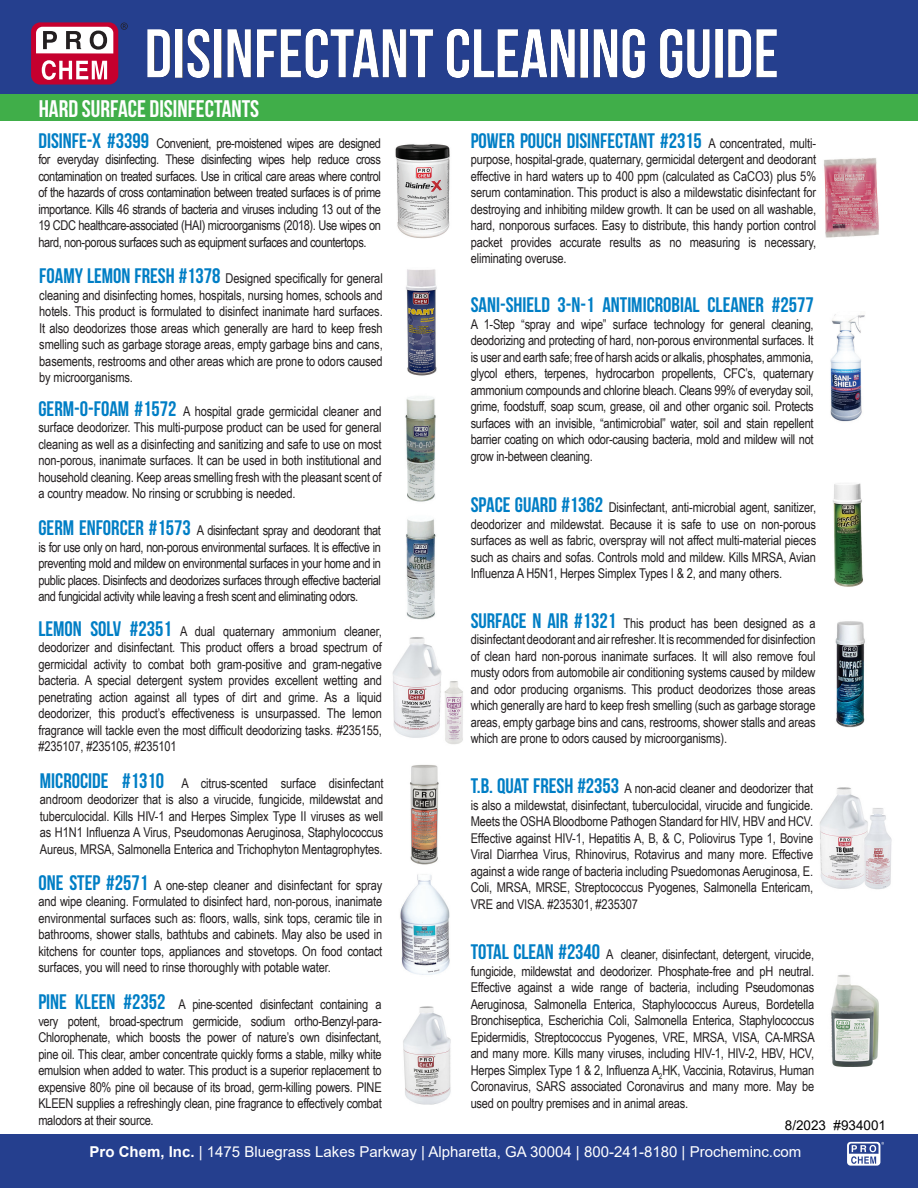
<style>
.page{position:relative;width:918px;height:1188px;background:#fff}
.page>*{position:absolute;margin:0;border:0;box-sizing:border-box;transform-origin:0 0}
.t1{font:69px "Bebas Neue";color:#fff}
.t2{font:24px "Bebas Neue";color:#fff}
.t3{font:21px "Bebas Neue";color:#007ec5}
.t4{font:15px "Arial";color:#fff}
.t5{font:13.5px/16.5px "Arial Narrow";letter-spacing:-.01em;color:#231f20;text-align:justify}
.t6{font:13.5px "Arial";color:#000}
.s1{font-family:"Bebas Neue";font-size:21px;color:#007ec5}
.s2{font-family:"Arial Narrow";font-size:13.5px;color:#231f20}
.s3{font-weight:700}
</style>
<div class="page">
<img style="left:395px;top:144px;width:55px;height:95px">
<img style="left:406px;top:519px;width:30px;height:101px">
<img style="left:406px;top:269px;width:31px;height:107px">
<img style="left:405px;top:396px;width:31px;height:106px">
<img style="left:392px;top:637px;width:50px;height:101px">
<img style="left:410px;top:765px;width:29px;height:100px">
<img style="left:444px;top:681px;width:19px;height:63px">
<img style="left:400px;top:874px;width:50px;height:101px">
<img style="left:403px;top:1006px;width:48px;height:99px">
<img style="left:824px;top:158px;width:55px;height:80px">
<img style="left:833px;top:483px;width:30px;height:104px">
<img style="left:835px;top:621px;width:30px;height:107px">
<img style="left:819px;top:787px;width:73px;height:103px">
<img style="left:831px;top:974px;width:48px;height:93px">
<img style="left:830px;top:314px;width:35px;height:108px">
<div style="left:0;top:0;width:918px;height:94px;background:#253f8e"></div>
<div style="left:31px;top:22px;width:87px;height:63px;background:#c5002e;border-radius:9px"></div>
<svg style="left:36px;top:27px;width:77px;height:26px;background:#c9c6c7"></svg>
<svg style="left:42px;top:60px;width:65px;height:20px"></svg>
<svg style="left:121px;top:23px;width:7px;height:7px"></svg>
<div style="left:134px;top:15px;width:760px;height:77px;background:#253f8e"></div>
<div style="left:0;top:1134px;width:917px;height:54px;background:#253f8e"></div>
<svg style="left:847px;top:1142px;width:37px;height:24px"></svg>
<svg style="left:917px;top:1134px;width:1px;height:54px"></svg>
<div style="left:0;top:95px;width:918px;height:26px;background:#40ae49"></div>
<h1 class="t1" style="left:144px;top:16px;width:636px">DISINFECTANT CLEANING GUIDE</h1>
<p class="t2" style="left:39px;top:95px;width:222px">HARD SURFACE DISINFECTANTS</p>
<p class="t5" style="left:38px;top:134px;width:344px"><span class="s1">DISINFE-X #3399</span> Convenient, pre-moistened wipes are designed for everyday disinfecting. These disinfecting wipes help reduce cross contamination on treated surfaces. Use in critical care areas where control of the hazards of cross contamination between treated surfaces is of prime importance. Kills 46 strands of bacteria and viruses including 13 out of the 19 CDC healthcare-associated (HAI) microorganisms (2018). Use wipes on hard, non-porous surfaces such as equipment surfaces and countertops.</p>
<p class="t5" style="left:39px;top:270px;width:345px"><span class="s1">FOAMY LEMON FRESH #1378</span> Designed specifically for general cleaning and disinfecting homes, hospitals, nursing homes, schools and hotels. This product is formulated to disinfect inanimate hard surfaces.<br>It also deodorizes those areas which generally are hard to keep fresh smelling such as garbage storage areas, empty garbage bins and cans, basements, restrooms and other areas which are prone to odors caused by microorganisms.</p>
<p class="t5" style="left:38px;top:402px;width:345px"><span class="s1">GERM-O-FOAM #1572</span> A hospital grade germicidal cleaner and surface deodorizer. This multi-purpose product can be used for general cleaning as well as a disinfecting and sanitizing and safe to use on most non-porous, inanimate surfaces. It can be used in both institutional and household cleaning. Keep areas smelling fresh with the pleasant scent of a country meadow. No rinsing or scrubbing is needed.</p>
<p class="t5" style="left:38px;top:522px;width:344px"><span class="s1">GERM ENFORCER #1573</span> A disinfectant spray and deodorant that is for use only on hard, non-porous environmental surfaces. It is effective in preventing mold and mildew on environmental surfaces in your home and in public places. Disinfects and deodorizes surfaces through effective bacterial and fungicidal activity while leaving a fresh scent and eliminating odors.</p>
<p class="t5" style="left:38px;top:622px;width:345px"><span class="s1">LEMON SOLV #2351</span> A dual quaternary ammonium cleaner, deodorizer and disinfectant. This product offers a broad spectrum of germicidal activity to combat both gram-positive and gram-negative bacteria. A special detergent system provides excellent wetting and penetrating action against all types of dirt and grime. As a liquid deodorizer, this product’s effectiveness is unsurpassed. The lemon fragrance will tackle even the most difficult deodorizing tasks. #235155, #235107, #235105, #235101</p>
<p class="t5" style="left:40px;top:774px;width:345px"><span class="s1">MICROCIDE #1310</span> A citrus-scented surface disinfectant androom deodorizer that is also a virucide, fungicide, mildewstat and tuberculocidal. Kills HIV-1 and Herpes Simplex Type II viruses as well as H1N1 Influenza A Virus, Pseudomonas Aeruginosa, Staphylococcus Aureus, MRSA, Salmonella Enterica and Trichophyton Mentagrophytes.</p>
<p class="t5" style="left:38px;top:876px;width:345px"><span class="s1">ONE STEP #2571</span> A one-step cleaner and disinfectant for spray and wipe cleaning. Formulated to disinfect hard, non-porous, inanimate environmental surfaces such as: floors, walls, sink tops, ceramic tile in bathrooms, shower stalls, bathtubs and cabinets. May also be used in kitchens for counter tops, appliances and stovetops. On food contact surfaces, you will need to rinse thoroughly with potable water.</p>
<p class="t5" style="left:38px;top:996px;width:345px"><span class="s1">PINE KLEEN #2352</span> A pine-scented disinfectant containing a very potent, broad-spectrum germicide, sodium ortho-Benzyl-para-Chlorophenate, which boosts the power of nature’s own disinfectant, pine oil. This clear, amber concentrate quickly forms a stable, milky white emulsion when added to water. This product is a superior replacement to expensive 80% pine oil because of its broad, germ-killing powers. PINE KLEEN supplies a refreshingly clean, pine fragrance to effectively combat malodors at their source.</p>
<p class="t3" style="left:471px;top:129px;width:347px">POWER POUCH DISINFECTANT #2315 <span class="s2">A concentrated, multi-</span></p>
<p class="t5" style="left:471px;top:151px;width:347px">purpose, hospital-grade, quaternary, germicidal detergent and deodorant effective in hard waters up to 400 ppm (calculated as CaCO3) plus 5% serum contamination. This product is also a mildewstatic disinfectant for destroying and inhibiting mildew growth. It can be used on all washable, hard, nonporous surfaces. Easy to distribute, this handy portion control packet provides accurate results as no measuring is necessary, eliminating overuse.</p>
<p class="t3" style="left:471px;top:294px;width:345px">SANI-SHIELD 3-N-1 ANTIMICROBIAL CLEANER #2577</p>
<p class="t5" style="left:471px;top:315px;width:345px">A 1-Step “spray and wipe” surface technology for general cleaning, deodorizing and protecting of hard, non-porous environmental surfaces. It is user and earth safe; free of harsh acids or alkalis, phosphates, ammonia, glycol ethers, terpenes, hydrocarbon propellents, CFC’s, quaternary ammonium compounds and chlorine bleach. Cleans 99% of everyday soil, grime, foodstuff, soap scum, grease, oil and other organic soil. Protects surfaces with an invisible, “antimicrobial” water, soil and stain repellent barrier coating on which odor-causing bacteria, mold and mildew will not grow in-between cleaning.</p>
<p class="t5" style="left:471px;top:499px;width:347px"><span class="s1">SPACE GUARD #1362</span> Disinfectant, anti-microbial agent, sanitizer, deodorizer and mildewstat. Because it is safe to use on non-porous surfaces as well as fabric, overspray will not affect multi-material pieces such as chairs and sofas. Controls mold and mildew. Kills MRSA, Avian Influenza A H5N1, Herpes Simplex Types I &amp; 2, and many others.</p>
<p class="t5" style="left:471px;top:614px;width:347px"><span class="s1">SURFACE N AIR #1321</span> This product has been designed as a disinfectant deodorant and air refresher. It is recommended for disinfection of clean hard non-porous inanimate surfaces. It will also remove foul musty odors from automobile air conditioning systems caused by mildew and odor producing organisms. This product deodorizes those areas which generally are hard to keep fresh smelling (such as garbage storage areas, empty garbage bins and cans, restrooms, shower stalls and areas which are prone to odors caused by microorganisms).</p>
<p class="t5" style="left:471px;top:780px;width:344px"><span class="s1">T.B. QUAT FRESH #2353</span> A non-acid cleaner and deodorizer that is also a mildewstat, disinfectant, tuberculocidal, virucide and fungicide.<br>Meets the OSHA Bloodborne Pathogen Standard for HIV, HBV and HCV.<br>Effective against HIV-1, Hepatitis A, B, &amp; C, Poliovirus Type 1, Bovine Viral Diarrhea Virus, Rhinovirus, Rotavirus and many more. Effective against a wide range of bacteria including Psuedomonas Aeruginosa, E.<br>Coli, MRSA, MRSE, Streptococcus Pyogenes, Salmonella Entericam, VRE and VISA. #235301, #235307</p>
<p class="t5" style="left:471px;top:946px;width:346px"><span class="s1">TOTAL CLEAN #2340</span> A cleaner, disinfectant, detergent, virucide, fungicide, mildewstat and deodorizer. Phosphate-free and pH neutral.<br>Effective against a wide range of bacteria, including Pseudomonas Aeruginosa, Salmonella Enterica, Staphylococcus Aureus, Bordetella Bronchiseptica, Escherichia Coli, Salmonella Enterica, Staphylococcus Epidermidis, Streptococcus Pyogenes, VRE, MRSA, VISA, CA-MRSA and many more. Kills many viruses, including HIV-1, HIV-2, HBV, HCV, Herpes Simplex Type 1 &amp; 2, Influenza A<sub>2</sub>HK, Vaccinia, Rotavirus, Human Coronavirus, SARS associated Coronavirus and many more. May be used on poultry premises and in animal areas.</p>
<p class="t6" style="left:785px;top:1116px;width:103px">8/2023 #934001</p>
<p class="t4" style="left:90px;top:1142px;width:713px"><span class="s3">Pro Chem, Inc.</span> | 1475 Bluegrass Lakes Parkway | Alpharetta, GA 30004 | 800-241-8180 | Procheminc.com</p>
</div>
